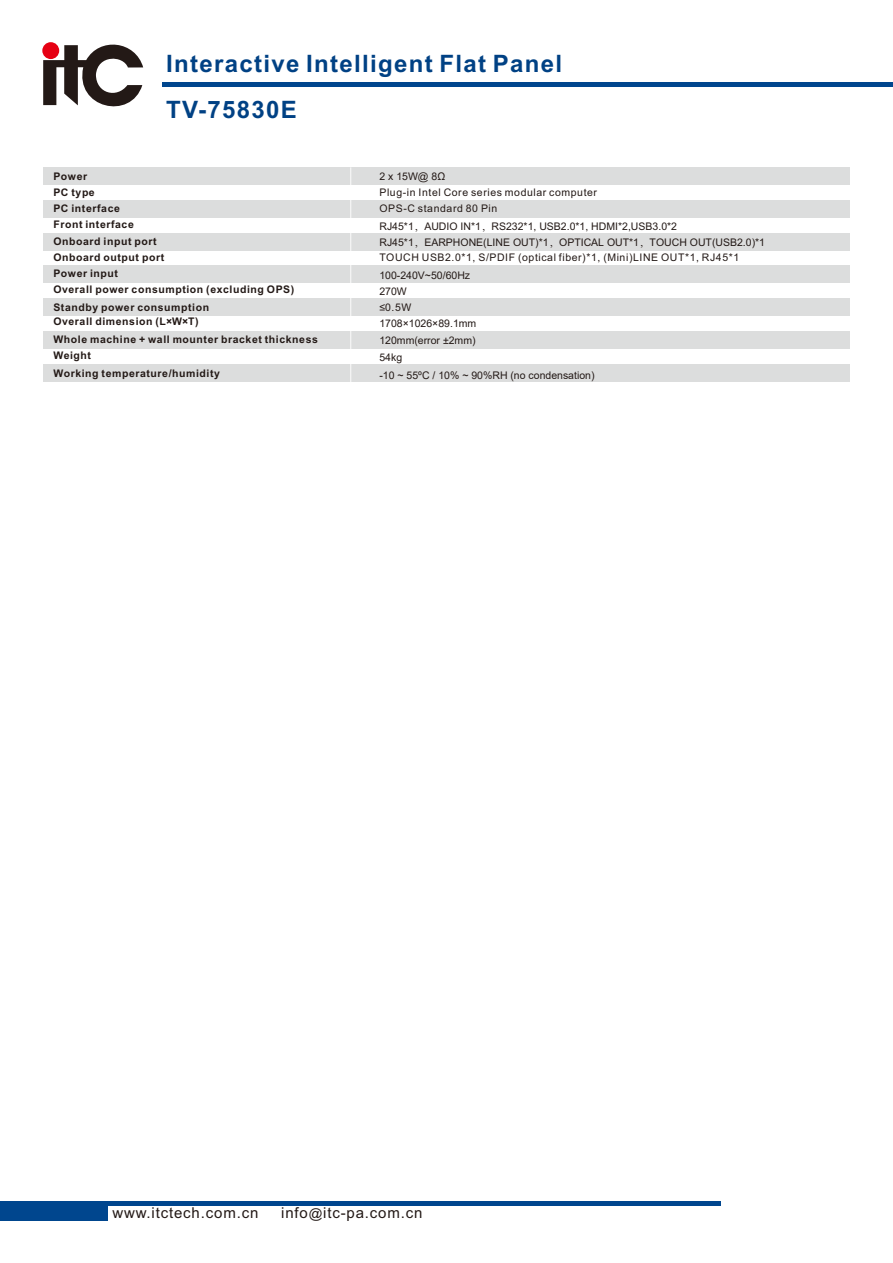
<style>
.page{position:relative;width:893px;height:1263px;background:#fff}
.page>*{position:absolute;margin:0;border:0;box-sizing:border-box;transform-origin:0 0}
.t1{font:700 24px/46.3px "Arial";letter-spacing:.055em;color:#004184}
.t2{font:15px "Arial";letter-spacing:.055em;color:#231916}
.t3{font:700 10.5px/16.2px "Arial";letter-spacing:.055em;color:#231916}
.t4{font:10.5px/16.2px "Arial";color:#231916}
.t5{font:10.5px/16px "Arial";letter-spacing:.055em;color:#231916}
.s1{font-family:"Adobe Song Std";font-weight:300}
.s2{font-size:13.5px}
</style>
<div class="page">
<hr style="left:0;top:1202px;width:720px;height:4px;background:#00468e">
<div style="left:0;top:1202px;width:108px;height:18px;background:#00468e"></div>
<hr style="left:163px;top:82px;width:730px;height:4px;background:#00468e">
<svg style="left:43px;top:42px;width:100px;height:65px"></svg>
<div style="left:44px;top:200px;width:806px;height:18px;background:#dcdddd"></div>
<div style="left:44px;top:167px;width:806px;height:18px;background:#dcdddd"></div>
<div style="left:44px;top:233px;width:806px;height:18px;background:#dcdddd"></div>
<div style="left:44px;top:265px;width:806px;height:18px;background:#dcdddd"></div>
<div style="left:44px;top:298px;width:806px;height:17px;background:#dcdddd"></div>
<div style="left:44px;top:331px;width:806px;height:18px;background:#dcdddd"></div>
<div style="left:44px;top:365px;width:806px;height:17px;background:#dcdddd"></div>
<hr style="left:350px;top:167px;width:1px;height:231px;background:#fff">
<h1 class="t1" style="left:166px;top:43px;width:398px">Interactive Intelligent Flat Panel<br>TV-75830E</h1>
<p class="t3" style="left:53px;top:169px;width:242px">Power<br>PC type<br>PC interface<br>Front interface<br>Onboard input port<br>Onboard output port<br>Power input<br>Overall power consumption (excluding OPS)</p>
<p class="t3" style="left:53px;top:301px;width:157px;line-height:14.7px">Standby power consumption<br>Overall dimension (L×W×T)</p>
<p class="t3" style="left:53px;top:332px;width:266px">Whole machine + wall mounter bracket thickness<br>Weight</p>
<p class="t3" style="left:53px;top:366px;width:168px">Working temperature/humidity</p>
<p class="t5" style="left:379px;top:169px;width:219px">2 x 15W@ 8Ω<br>Plug-in Intel Core series modular computer<br>OPS-C standard 80 Pin</p>
<p class="t4" style="left:379px;top:219px;width:387px">RJ45*1<span class="s1">，</span>AUDIO IN*1<span class="s1">，</span>RS232*1, USB2.0*1, HDMI*2,USB3.0*2<br>RJ45*1<span class="s1">，</span>EARPHONE(LINE OUT)*1<span class="s1">，</span>OPTICAL OUT*1<span class="s1">，</span>TOUCH OUT(USB2.0)*1</p>
<p class="t5" style="left:379px;top:249px;width:361px;line-height:18px">TOUCH USB2.0*1, S/PDIF (optical fiber)*1, (Mini)LINE OUT*1, RJ45*1<br>100-240V~50/60Hz</p>
<p class="t4" style="left:379px;top:283px;width:98px">270W<br>≤0.5W<br>1708×1026×89.1mm<br>120mm(error ±2mm)</p>
<p class="t4" style="left:379px;top:349px;width:217px;line-height:17.7px">54kg<br>-10 ~ 55ºC / 10% ~ 90%RH (no condensation)</p>
<h2 class="t2" style="left:112px;top:1207px;width:147px">www.itctech.com.cn</h2>
<h2 class="t2" style="left:281px;top:1207px;width:143px">info<span class="s2">@</span>itc-pa.com.cn</h2>
</div>
